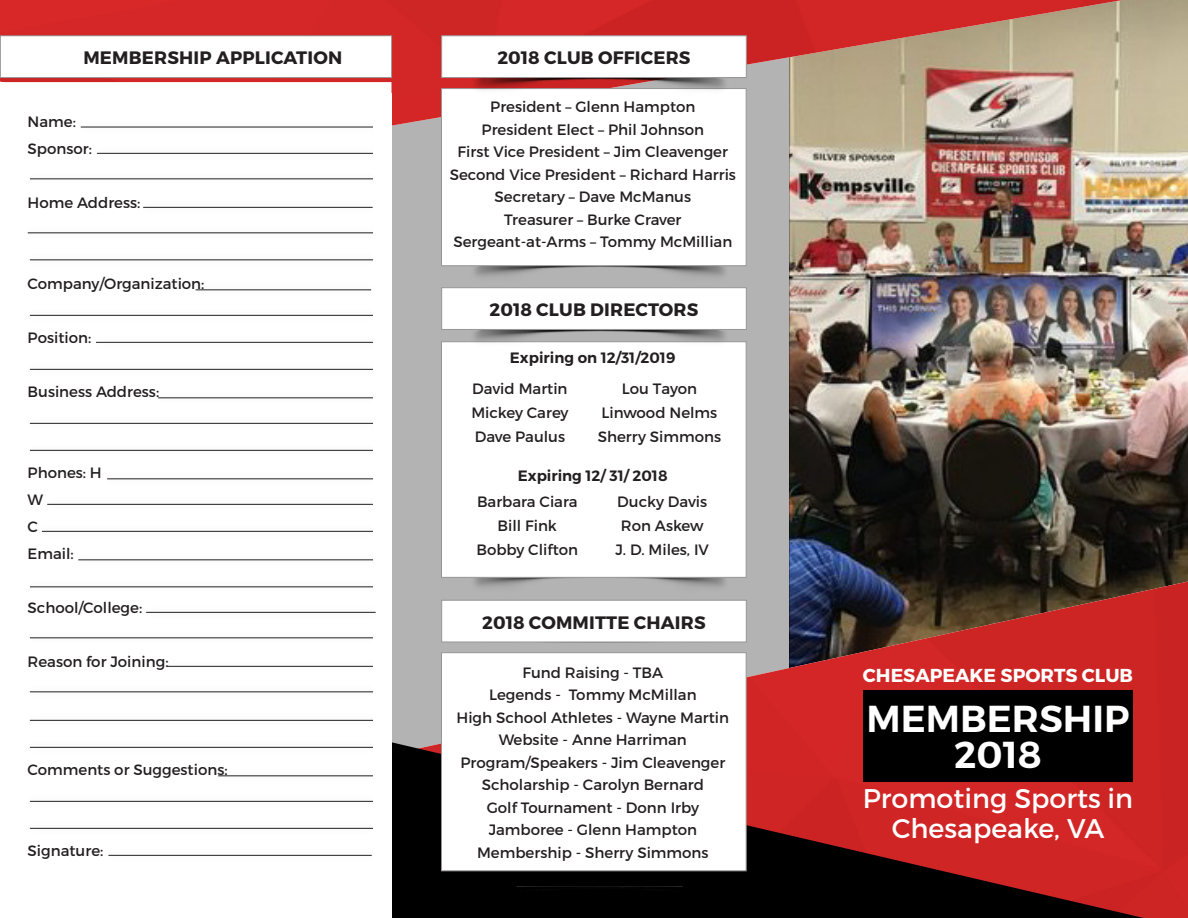
<style>
.page{position:relative;width:1188px;height:918px;background:#fff}
.page>*{position:absolute;margin:0;border:0;box-sizing:border-box;transform-origin:0 0}
.Logo{font:600 37.5px "Montserrat";color:#fff}
.t1{font:27px "Montserrat";color:#fff}
.Logo-2{font:700 18.75px "Montserrat";color:#fff}
.t2{font:700 18px "Montserrat";letter-spacing:.01em;color:#231f20}
.officers{font:15px "Montserrat";color:#231f20}
.List_Style_Special_2{font:15px "Montserrat";color:#231f20}
.t3{font:600 15px "Montserrat";color:#231f20}
</style>
<div class="page">
<img style="left:790px;top:0;width:398px;height:582px">
<div style="left:392px;top:13px;width:398px;height:905px;background:#b3b3b3"></div>
<img style="left:441px;top:582px;width:747px;height:336px">
<svg style="left:392px;top:651px;width:752px;height:267px;background:#922323"></svg>
<img style="left:0;top:0;width:1123px;height:147px">
<div style="left:863px;top:690px;width:270px;height:92px;background:#000"></div>
<div style="left:441px;top:88px;width:306px;height:178px;background:#fff;border:1px solid #999596"></div>
<img style="left:441px;top:78px;width:306px;height:32px">
<div style="left:441px;top:35px;width:306px;height:43px;background:#fff;border:1px solid #999596"></div>
<img style="left:441px;top:578px;width:306px;height:22px">
<div style="left:441px;top:341px;width:306px;height:237px;background:#fff;border:1px solid #999596"></div>
<img style="left:441px;top:330px;width:306px;height:32px">
<div style="left:441px;top:287px;width:306px;height:43px;background:#fff;border:1px solid #999596"></div>
<div style="left:441px;top:871px;width:306px;height:47px;background:#000"></div>
<div style="left:441px;top:652px;width:306px;height:219px;background:#fff;border:1px solid #999596"></div>
<div style="left:441px;top:600px;width:306px;height:42px;background:#fff;border:1px solid #999596"></div>
<div style="left:36px;top:94px;width:356px;height:749px;background:#fff"></div>
<div style="left:0;top:36px;width:392px;height:42px;background:#fff"></div>
<div style="left:0;top:35px;width:392px;height:43px;border:1px solid #999596"></div>
<div style="left:75px;top:119px;width:309px;height:16px;background:#231f20;opacity:.4"></div>
<hr style="left:81px;top:127px;width:297px;height:1px;background:#231f20">
<div style="left:91px;top:145px;width:296px;height:17px;background:#231f20;opacity:.4"></div>
<hr style="left:97px;top:153px;width:283px;height:1px;background:#231f20">
<div style="left:24px;top:170px;width:363px;height:17px;background:#231f20;opacity:.4"></div>
<hr style="left:30px;top:179px;width:351px;height:1px;background:#231f20">
<div style="left:137px;top:199px;width:242px;height:17px;background:#231f20;opacity:.4"></div>
<hr style="left:143px;top:207px;width:230px;height:1px;background:#231f20">
<div style="left:22px;top:224px;width:363px;height:17px;background:#231f20;opacity:.4"></div>
<hr style="left:28px;top:233px;width:351px;height:1px;background:#231f20">
<div style="left:24px;top:251px;width:363px;height:17px;background:#231f20;opacity:.4"></div>
<hr style="left:30px;top:260px;width:351px;height:1px;background:#231f20">
<div style="left:190px;top:281px;width:187px;height:17px;background:#231f20;opacity:.4"></div>
<hr style="left:196px;top:290px;width:175px;height:1px;background:#231f20">
<div style="left:24px;top:307px;width:363px;height:17px;background:#231f20;opacity:.4"></div>
<hr style="left:30px;top:315px;width:351px;height:1px;background:#231f20">
<div style="left:24px;top:361px;width:363px;height:17px;background:#231f20;opacity:.4"></div>
<hr style="left:30px;top:369px;width:351px;height:1px;background:#231f20">
<div style="left:90px;top:334px;width:296px;height:17px;background:#231f20;opacity:.4"></div>
<hr style="left:96px;top:342px;width:284px;height:1px;background:#231f20">
<div style="left:152px;top:389px;width:228px;height:17px;background:#231f20;opacity:.4"></div>
<hr style="left:158px;top:398px;width:216px;height:1px;background:#231f20">
<div style="left:24px;top:415px;width:363px;height:17px;background:#231f20;opacity:.4"></div>
<hr style="left:30px;top:423px;width:351px;height:1px;background:#231f20">
<div style="left:24px;top:442px;width:363px;height:17px;background:#231f20;opacity:.4"></div>
<hr style="left:30px;top:450px;width:351px;height:1px;background:#231f20">
<div style="left:101px;top:470px;width:282px;height:17px;background:#231f20;opacity:.4"></div>
<hr style="left:107px;top:479px;width:270px;height:1px;background:#231f20">
<div style="left:41px;top:496px;width:343px;height:17px;background:#231f20;opacity:.4"></div>
<hr style="left:47px;top:504px;width:331px;height:1px;background:#231f20">
<div style="left:36px;top:523px;width:350px;height:17px;background:#231f20;opacity:.4"></div>
<hr style="left:42px;top:531px;width:337px;height:1px;background:#231f20">
<div style="left:72px;top:551px;width:316px;height:17px;background:#231f20;opacity:.4"></div>
<hr style="left:78px;top:560px;width:304px;height:1px;background:#231f20">
<div style="left:24px;top:578px;width:356px;height:17px;background:#231f20;opacity:.4"></div>
<hr style="left:30px;top:587px;width:344px;height:1px;background:#231f20">
<div style="left:24px;top:629px;width:356px;height:17px;background:#231f20;opacity:.4"></div>
<hr style="left:30px;top:638px;width:344px;height:1px;background:#231f20">
<div style="left:24px;top:683px;width:363px;height:17px;background:#231f20;opacity:.4"></div>
<hr style="left:30px;top:692px;width:351px;height:1px;background:#231f20">
<div style="left:24px;top:712px;width:363px;height:17px;background:#231f20;opacity:.4"></div>
<hr style="left:30px;top:720px;width:351px;height:1px;background:#231f20">
<div style="left:24px;top:739px;width:363px;height:17px;background:#231f20;opacity:.4"></div>
<hr style="left:30px;top:747px;width:351px;height:1px;background:#231f20">
<div style="left:24px;top:793px;width:356px;height:17px;background:#231f20;opacity:.4"></div>
<hr style="left:30px;top:801px;width:344px;height:1px;background:#231f20">
<div style="left:24px;top:820px;width:356px;height:17px;background:#231f20;opacity:.4"></div>
<hr style="left:30px;top:828px;width:344px;height:1px;background:#231f20">
<div style="left:161px;top:658px;width:221px;height:17px;background:#231f20;opacity:.4"></div>
<hr style="left:167px;top:666px;width:209px;height:1px;background:#231f20">
<div style="left:212px;top:767px;width:167px;height:17px;background:#231f20;opacity:.4"></div>
<hr style="left:218px;top:776px;width:155px;height:1px;background:#231f20">
<div style="left:373px;top:123px;width:10px;height:749px;background:#fff"></div>
<div style="left:102px;top:847px;width:276px;height:17px;background:#231f20;opacity:.4"></div>
<hr style="left:108px;top:855px;width:264px;height:1px;background:#231f20">
<div style="left:140px;top:604px;width:242px;height:17px;background:#231f20;opacity:.4"></div>
<hr style="left:146px;top:612px;width:230px;height:1px;background:#231f20">
<div style="left:0;top:82px;width:392px;height:17px;background:#fff"></div>
<p class="t2" style="left:83px;top:47px;width:260px">MEMBERSHIP APPLICATION</p>
<p class="List_Style_Special_2" style="left:28px;top:112px;width:50px">Name:</p>
<p class="List_Style_Special_2" style="left:28px;top:139px;width:66px">Sponsor:</p>
<p class="List_Style_Special_2" style="left:28px;top:193px;width:114px">Home Address:</p>
<p class="List_Style_Special_2" style="left:28px;top:274px;width:178px">Company/Organization:</p>
<p class="List_Style_Special_2" style="left:28px;top:328px;width:65px">Position:</p>
<p class="List_Style_Special_2" style="left:28px;top:382px;width:133px">Business Address:</p>
<p class="List_Style_Special_2" style="left:28px;top:463px;width:76px">Phones: H</p>
<p class="List_Style_Special_2" style="left:28px;top:490px;width:17px">W</p>
<p class="List_Style_Special_2" style="left:28px;top:517px;width:12px">C</p>
<p class="List_Style_Special_2" style="left:28px;top:544px;width:48px">Email:</p>
<p class="List_Style_Special_2" style="left:28px;top:598px;width:116px">School/College:</p>
<p class="List_Style_Special_2" style="left:28px;top:652px;width:142px">Reason for Joining:</p>
<p class="List_Style_Special_2" style="left:28px;top:760px;width:201px">Comments or Suggestions:</p>
<p class="List_Style_Special_2" style="left:28px;top:841px;width:77px">Signature:</p>
<p class="t2" style="left:497px;top:47px;width:195px">2018 CLUB OFFICERS</p>
<p class="officers" style="left:490px;top:98px;width:207px">President – Glenn Hampton</p>
<p class="officers" style="left:482px;top:120px;width:224px">President Elect – Phil Johnson</p>
<p class="officers" style="left:458px;top:143px;width:272px">First Vice President – Jim Cleavenger</p>
<p class="officers" style="left:450px;top:165px;width:288px">Second Vice President – Richard Harris</p>
<p class="officers" style="left:495px;top:188px;width:198px">Secretary – Dave McManus</p>
<p class="officers" style="left:504px;top:210px;width:179px">Treasurer – Burke Craver</p>
<p class="officers" style="left:453px;top:233px;width:280px">Sergeant-at-Arms – Tommy McMillian</p>
<p class="t2" style="left:490px;top:299px;width:210px">2018 CLUB DIRECTORS</p>
<p class="t3" style="left:510px;top:348px;width:167px">Expiring on 12/31/2019</p>
<p class="officers" style="left:472px;top:379px;width:97px">David Martin</p>
<p class="officers" style="left:471px;top:403px;width:99px">Mickey Carey</p>
<p class="officers" style="left:475px;top:427px;width:92px">Dave Paulus</p>
<p class="officers" style="left:622px;top:379px;width:77px">Lou Tayon</p>
<p class="officers" style="left:602px;top:403px;width:117px">Linwood Nelms</p>
<p class="officers" style="left:598px;top:427px;width:125px">Sherry Simmons</p>
<p class="t3" style="left:518px;top:467px;width:151px">Expiring 12/ 31/ 2018</p>
<p class="officers" style="left:477px;top:492px;width:102px">Barbara Ciara</p>
<p class="officers" style="left:498px;top:516px;width:61px">Bill Fink</p>
<p class="officers" style="left:476px;top:540px;width:103px">Bobby Clifton</p>
<p class="officers" style="left:617px;top:492px;width:91px">Ducky Davis</p>
<p class="officers" style="left:621px;top:516px;width:84px">Ron Askew</p>
<p class="officers" style="left:616px;top:540px;width:95px">J. D. Miles, IV</p>
<p class="t2" style="left:482px;top:611px;width:225px">2018 COMMITTE CHAIRS</p>
<p class="officers" style="left:522px;top:663px;width:142px">Fund Raising - TBA</p>
<p class="officers" style="left:489px;top:686px;width:209px">Legends - Tommy McMillan</p>
<p class="officers" style="left:457px;top:708px;width:274px">High School Athletes - Wayne Martin</p>
<p class="officers" style="left:499px;top:731px;width:189px">Website - Anne Harriman</p>
<p class="officers" style="left:460px;top:753px;width:266px">Program/Speakers - Jim Cleavenger</p>
<p class="officers" style="left:482px;top:776px;width:224px">Scholarship - Carolyn Bernard</p>
<p class="officers" style="left:487px;top:798px;width:214px">Golf Tournament - Donn Irby</p>
<p class="officers" style="left:489px;top:821px;width:210px">Jamboree - Glenn Hampton</p>
<p class="officers" style="left:477px;top:843px;width:233px">Membership - Sherry Simmons</p>
<p class="Logo-2" style="left:863px;top:664px;width:272px">CHESAPEAKE SPORTS CLUB</p>
<p class="Logo" style="left:866px;top:696px;width:265px">MEMBERSHIP</p>
<p class="Logo" style="left:954px;top:732px;width:89px">2018</p>
<p class="t1" style="left:863px;top:782px;width:272px">Promoting Sports in</p>
<p class="t1" style="left:892px;top:812px;width:214px">Chesapeake, VA</p>
</div>
